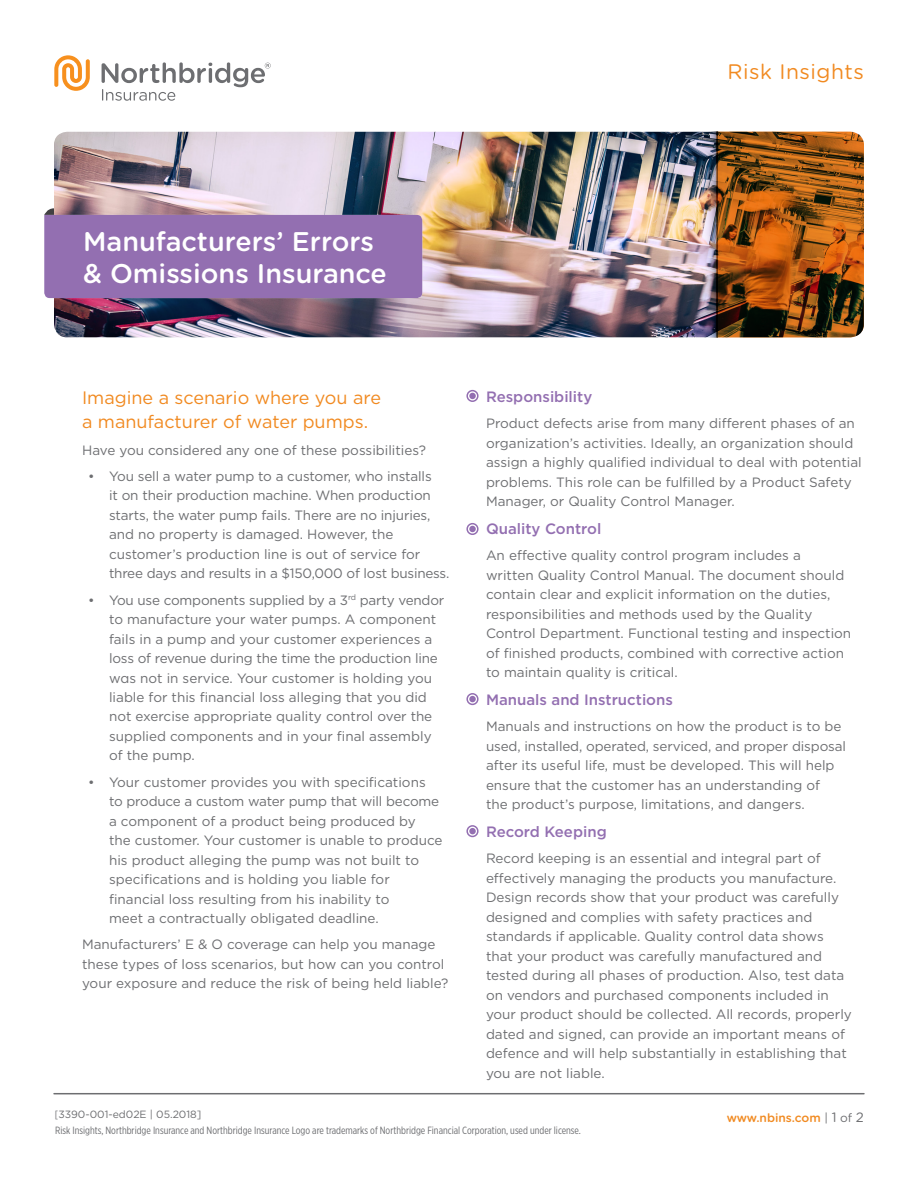
<style>
.page{position:relative;width:918px;height:1188px;background:#fff}
.page>*{position:absolute;margin:0;border:0;box-sizing:border-box;transform-origin:0 0}
.t1{font:500 27px/32.4px "Gotham Rounded";color:#fff}
.t2{font:21px "Gotham Rounded";letter-spacing:.025em;color:#f18a21}
.t3{font:18px/24px "Gotham";color:#f18a21}
.t4{font:500 15px "Gotham";color:#936fb1}
.t5{font:13.5px/19.5px "Gotham";color:#6d6e71}
.t6{font:500 12px "Gotham Rounded";color:#f18a21}
.t7{font:10.5px "Gotham X Narrow";color:#6d6e71}
.t8{font:10.5px "Gotham";color:#6d6e71}
.s1{font-weight:400;color:#6d6e71}
.s2{font-weight:400;font-size:13.5px;color:#6d6e71}
.s3{font-family:"Gotham X Narrow"}
</style>
<div class="page">
<hr style="left:54px;top:1093px;width:810px;height:1px;background:#6d6e71">
<svg style="left:54px;top:55px;width:36px;height:36px"></svg>
<svg style="left:102px;top:62px;width:169px;height:39px"></svg>
<div style="left:466px;top:390px;width:13px;height:12px;border:2px solid #936fb1;border-radius:50%"></div>
<div style="left:469px;top:393px;width:7px;height:6px;background:#936fb1;border-radius:50%"></div>
<div style="left:466px;top:523px;width:13px;height:12px;border:2px solid #936fb1;border-radius:50%"></div>
<div style="left:469px;top:526px;width:7px;height:6px;background:#936fb1;border-radius:50%"></div>
<div style="left:466px;top:693px;width:13px;height:12px;border:2px solid #936fb1;border-radius:50%"></div>
<div style="left:469px;top:696px;width:7px;height:6px;background:#936fb1;border-radius:50%"></div>
<div style="left:466px;top:825px;width:13px;height:12px;border:2px solid #936fb1;border-radius:50%"></div>
<div style="left:469px;top:828px;width:7px;height:6px;background:#936fb1;border-radius:50%"></div>
<img style="left:54px;top:132px;width:644px;height:205px">
<img style="left:698px;top:132px;width:18px;height:205px">
<svg style="left:716px;top:132px;width:148px;height:206px;background:#8b4c13"></svg>
<svg style="left:44px;top:208px;width:378px;height:90px;background:#9572b0"></svg>
<h1 class="t1" style="left:83px;top:224px;width:305px">Manufacturers’ Errors &amp; Omissions Insurance</h1>
<h2 class="t2" style="left:727px;top:57px;width:138px">Risk Insights</h2>
<p class="t4" style="left:486px;top:387px;width:108px">Responsibility</p>
<p class="t5" style="left:486px;top:413px;width:377px">Product defects arise from many different phases of an organization’s activities. Ideally, an organization should assign a highly qualified individual to deal with potential problems. This role can be fulfilled by a Product Safety Manager, or Quality Control Manager.</p>
<p class="t4" style="left:486px;top:519px;width:117px">Quality Control</p>
<p class="t5" style="left:486px;top:545px;width:367px">An effective quality control program includes a written Quality Control Manual. The document should contain clear and explicit information on the duties, responsibilities and methods used by the Quality Control Department. Functional testing and inspection of finished products, combined with corrective action to maintain quality is critical.</p>
<p class="t4" style="left:486px;top:690px;width:188px">Manuals and Instructions</p>
<p class="t5" style="left:486px;top:716px;width:362px">Manuals and instructions on how the product is to be used, installed, operated, serviced, and proper disposal after its useful life, must be developed. This will help ensure that the customer has an understanding of<br>the product’s purpose, limitations, and dangers.</p>
<p class="t4" style="left:486px;top:822px;width:122px">Record Keeping</p>
<p class="t5" style="left:486px;top:848px;width:367px">Record keeping is an essential and integral part of effectively managing the products you manufacture.<br>Design records show that your product was carefully designed and complies with safety practices and standards if applicable. Quality control data shows that your product was carefully manufactured and tested during all phases of production. Also, test data on vendors and purchased components included in your product should be collected. All records, properly dated and signed, can provide an important means of defence and will help substantially in establishing that you are not liable.</p>
<p class="t6" style="left:727px;top:1109px;width:139px">www.nbins.com <span class="s1">|</span> <span class="s2">1</span> <span class="s1">of</span> <span class="s2">2</span></p>
<h3 class="t3" style="left:82px;top:386px;width:300px">Imagine a scenario where you are a manufacturer of water pumps.</h3>
<p class="t5" style="left:82px;top:440px;width:345px">Have you considered any one of these possibilities?</p>
<p class="t5" style="left:109px;top:466px;width:342px;text-indent:-21px">• You sell a water pump to a customer, who installs<br>it on their production machine. When production starts, the water pump fails. There are no injuries, and no property is damaged. However, the customer’s production line is out of service for three days and results in a $150,000 of lost business.</p>
<p class="t5" style="left:109px;top:590px;width:337px;text-indent:-21px">• You use components supplied by a 3<sup>rd</sup> party vendor to manufacture your water pumps. A component fails in a pump and your customer experiences a loss of revenue during the time the production line was not in service. Your customer is holding you liable for this financial loss alleging that you did not exercise appropriate quality control over the supplied components and in your final assembly of the pump.</p>
<p class="t5" style="left:109px;top:772px;width:335px;text-indent:-21px">• Your customer provides you with specifications to produce a custom water pump that will become a component of a product being produced by<br>the customer. Your customer is unable to produce his product alleging the pump was not built to specifications and is holding you liable for financial loss resulting from his inability to<br>meet a contractually obligated deadline.</p>
<p class="t5" style="left:82px;top:935px;width:368px">Manufacturers’ E &amp; O coverage can help you manage these types of loss scenarios, but how can you control your exposure and reduce the risk of being held liable?</p>
<p class="t8" style="left:55px;top:1107px;width:148px"><span class="s3">[</span>3390-001-ed02E | 05.2018]</p>
<p class="t7" style="left:55px;top:1124px;width:527px">Risk Insights, Northbridge Insurance and Northbridge Insurance Logo are trademarks of Northbridge Financial Corporation, used under license.</p>
</div>
